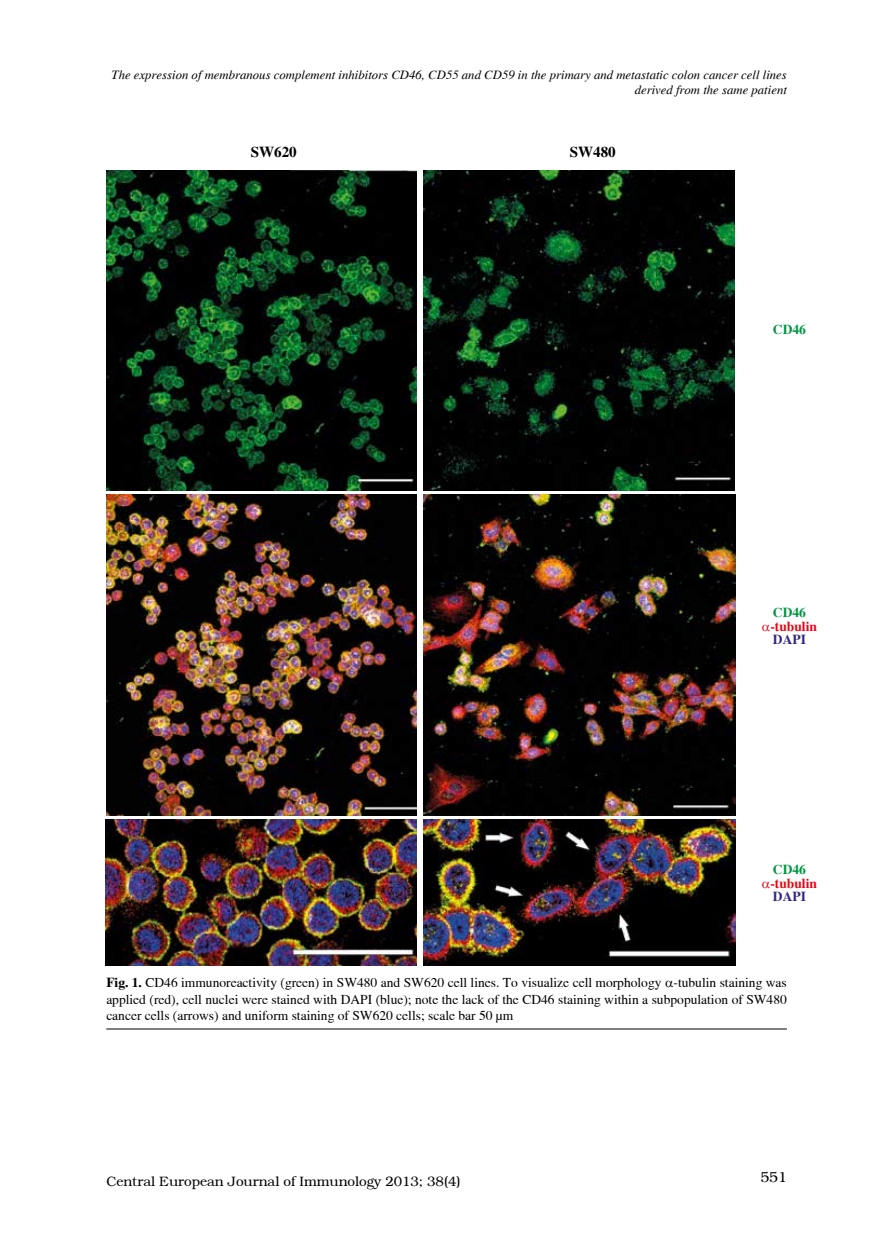
<style>
.page{position:relative;width:872px;height:1246px;background:#fff}
.page>*{position:absolute;margin:0;border:0;box-sizing:border-box;transform-origin:0 0}
.t1{font:700 15px "Toronto";color:#000}
.t2{font:14.25px "Brooklyn";color:#000}
.t3{font:13.5px/16.5px "Toronto";color:#000;text-align:justify}
.t4{font:13.5px "Brooklyn";color:#000}
.t5{font:700 13.5px "Toronto";color:#e30613}
.t6{font:700 13.5px "Toronto";color:#009641}
.t7{font:700 13.5px "Toronto";color:#312783}
.t8{font:italic 12.75px/15.3px "Toronto";color:#000;text-align:right}
.s1{font-weight:700}
</style>
<div class="page">
<img style="left:106px;top:170px;width:311px;height:321px">
<img style="left:424px;top:170px;width:310px;height:321px">
<img style="left:106px;top:494px;width:311px;height:322px">
<img style="left:424px;top:494px;width:311px;height:322px">
<img style="left:106px;top:819px;width:310px;height:146px">
<img style="left:424px;top:819px;width:311px;height:147px">
<hr style="left:106px;top:1029px;width:681px;height:1px;background:#000">
<p class="t8" style="left:112px;top:67px;width:677px">The expression of membranous complement inhibitors CD46, CD55 and CD59 in the primary and metastatic colon cancer cell lines derived from the same patient</p>
<p class="t1" style="left:251px;top:143px;width:47px">SW620</p>
<p class="t1" style="left:570px;top:143px;width:47px">SW480</p>
<p class="t6" style="left:773px;top:322px;width:35px">CD46</p>
<p class="t6" style="left:773px;top:605px;width:35px">CD46</p>
<p class="t5" style="left:770px;top:619px;width:48px">-tubulin</p>
<p class="t7" style="left:773px;top:632px;width:35px">DAPI</p>
<p class="t6" style="left:773px;top:862px;width:35px">CD46</p>
<p class="t5" style="left:770px;top:875px;width:48px">-tubulin</p>
<p class="t7" style="left:773px;top:889px;width:35px">DAPI</p>
<p class="t3" style="left:106px;top:974px;width:682px"><span class="s1">Fig. 1.</span> CD46 immunoreactivity (green) in SW480 and SW620 cell lines. To visualize cell morphology -tubulin staining was applied (red), cell nuclei were stained with DAPI (blue); note the lack of the CD46 staining within a subpopulation of SW480 cancer cells (arrows) and uniform staining of SW620 cells; scale bar 50 µm</p>
<p class="t4" style="left:106px;top:1174px;width:356px">Central European Journal of Immunology 2013; 38(4)</p>
<p class="t2" style="left:760px;top:1169px;width:28px">551</p>
</div>
